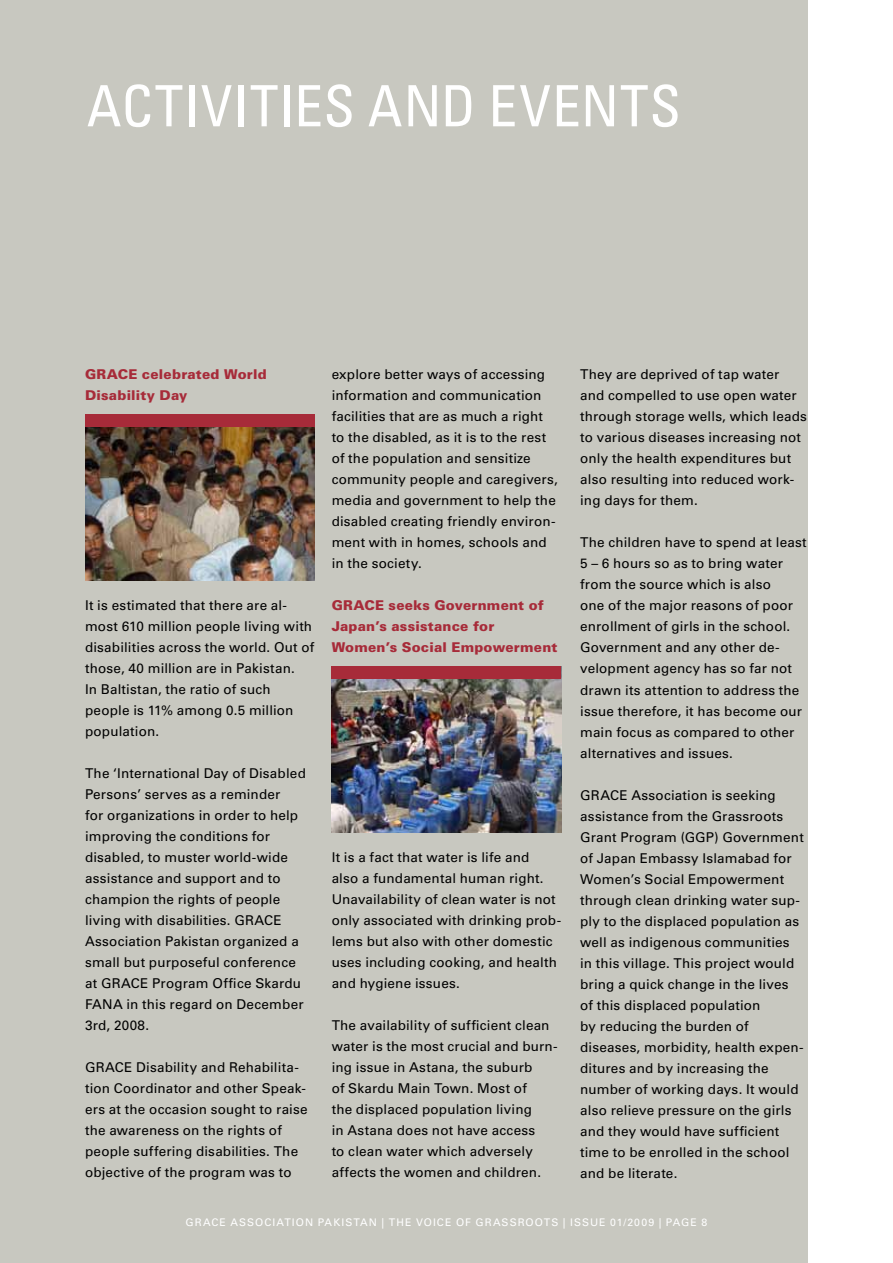
<style>
.page{position:relative;width:893px;height:1263px;background:#fff}
.page>*{position:absolute;margin:0;border:0;box-sizing:border-box;transform-origin:0 0}
.t1{font:condensed 57px "Univers LT Std";letter-spacing:.015em;color:#fff}
.t2{font:13.5px/21px "Univers LT Std";letter-spacing:.01em;color:#000}
.t3{font:900 13.5px/21px "Univers LT Std";letter-spacing:.015em;color:#a72b39}
.t4{font:10.5px "Univers LT Std";letter-spacing:.1em;color:#fff}
</style>
<div class="page">
<div style="left:0;top:0;width:808px;height:1263px;background:#c8c8c0"></div>
<img style="left:85px;top:427px;width:230px;height:153px">
<img style="left:332px;top:679px;width:229px;height:154px">
<div style="left:85px;top:414px;width:230px;height:13px;background:#a72b39"></div>
<div style="left:332px;top:666px;width:229px;height:13px;background:#a72b39"></div>
<h1 class="t1" style="left:87px;top:70px;width:596px">ACTIVITIES AND EVENTS</h1>
<p class="t3" style="left:85px;top:364px;width:183px">GRACE celebrated World<br>Disability Day</p>
<p class="t2" style="left:85px;top:595px;width:231px">It is estimated that there are al&shy;most 610 million people living with disabilities across the world. Out of those, 40 million are in Pakistan.<br>In Baltistan, the ratio of such people is 11% among 0.5 million population.</p>
<p class="t2" style="left:85px;top:763px;width:222px">The ‘International Day of Disabled<br>Persons’ serves as a reminder<br>for organizations in order to help improving the conditions for disabled, to muster world-wide assistance and support and to champion the rights of people living with disabilities. GRACE<br>Association Pakistan organized a small but purposeful conference at GRACE Program Office Skardu<br>FANA in this regard on December<br>3rd, 2008.</p>
<p class="t2" style="left:85px;top:1057px;width:224px">GRACE Disability and Rehabilita&shy;tion Coordinator and other Speak&shy;ers at the occasion sought to raise the awareness on the rights of people suffering disabilities. The objective of the program was to</p>
<p class="t2" style="left:332px;top:364px;width:228px">explore better ways of accessing information and communication facilities that are as much a right to the disabled, as it is to the rest of the population and sensitize community people and caregivers, media and government to help the disabled creating friendly environ&shy;ment with in homes, schools and in the society.</p>
<p class="t3" style="left:332px;top:595px;width:227px">GRACE seeks Government of<br>Japan’s assistance for<br>Women’s Social Empowerment</p>
<p class="t2" style="left:332px;top:847px;width:231px">It is a fact that water is life and<br>also a fundamental human right.<br>Unavailability of clean water is not only associated with drinking prob&shy;lems but also with other domestic uses including cooking, and health and hygiene issues.</p>
<p class="t2" style="left:332px;top:1015px;width:228px">The availability of sufficient clean water is the most crucial and burn&shy;ing issue in Astana, the suburb<br>of Skardu Main Town. Most of<br>the displaced population living<br>in Astana does not have access<br>to clean water which adversely affects the women and children.</p>
<p class="t2" style="left:580px;top:364px;width:228px">They are deprived of tap water and compelled to use open water through storage wells, which leads to various diseases increasing not only the health expenditures but also resulting into reduced work&shy;ing days for them.</p>
<p class="t2" style="left:580px;top:532px;width:228px">The children have to spend at least<br>5 – 6 hours so as to bring water from the source which is also<br>one of the major reasons of poor enrollment of girls in the school.<br>Government and any other de&shy;velopment agency has so far not drawn its attention to address the issue therefore, it has become our main focus as compared to other alternatives and issues.</p>
<p class="t2" style="left:580px;top:784px;width:225px">GRACE Association is seeking assistance from the Grassroots<br>Grant Program (GGP) Government of Japan Embassy Islamabad for<br>Women’s Social Empowerment through clean drinking water sup&shy;ply to the displaced population as well as indigenous communities in this village. This project would bring a quick change in the lives of this displaced population<br>by reducing the burden of diseases, morbidity, health expen&shy;ditures and by increasing the number of working days. It would also relieve pressure on the girls and they would have sufficient time to be enrolled in the school and be literate.</p>
<p class="t4" style="left:186px;top:1216px;width:523px">GRACE ASSOCIATION PAKISTAN | THE VOICE OF GRASSROOTS | ISSUE 01/2009 | PAGE 8</p>
</div>
